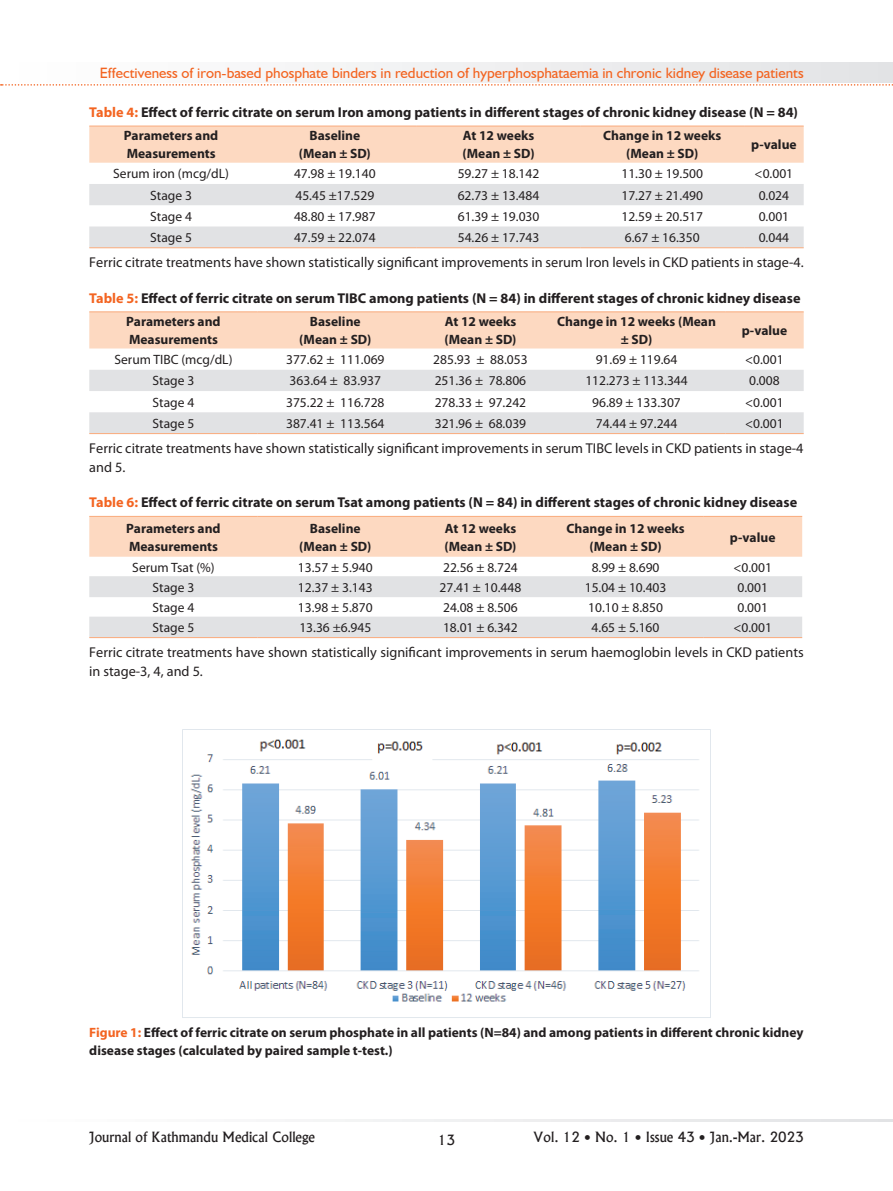
<style>
.page{position:relative;width:893px;height:1191px;background:#fff}
.page>*{position:absolute;margin:0;border:0;box-sizing:border-box;transform-origin:0 0}
.t1{font:15px "Humanist 521 BT";color:#f36421}
.t2{font:14.25px/18.8px "Myriad Pro";color:#231f20}
.t3{font:700 14.25px "Myriad Pro";color:#231f20}
.t4{font:13.5px "Myriad Pro";color:#231f20}
.t5{font:700 13.5px/18px "Myriad Pro";color:#231f20}
.t6{font:13.5px "Alaska";color:#231f20}
.s1{color:#f36421}
</style>
<div class="page">
<svg style="left:313px;top:1119px;width:580px;height:2px"></svg>
<div style="left:1px;top:63px;width:892px;height:20px;background:linear-gradient(to right,#fff,#e2e3e5)"></div>
<svg style="left:1px;top:84px;width:892px;height:2px"></svg>
<div style="left:89px;top:127px;width:715px;height:36px;background:#fdd9c1"></div>
<svg style="left:89px;top:184px;width:715px;height:63px;fill:#e1e2e4"></svg>
<hr style="left:89px;top:125px;width:164px;height:2px;background:#f9ad80">
<hr style="left:253px;top:125px;width:164px;height:2px;background:#f9ad80">
<hr style="left:417px;top:125px;width:163px;height:2px;background:#f9ad80">
<hr style="left:580px;top:125px;width:164px;height:2px;background:#f9ad80">
<hr style="left:744px;top:125px;width:60px;height:2px;background:#f9ad80">
<hr style="left:89px;top:247px;width:164px;height:1px;background:#f9ad80">
<hr style="left:253px;top:247px;width:164px;height:1px;background:#f9ad80">
<hr style="left:417px;top:247px;width:163px;height:1px;background:#f9ad80">
<hr style="left:580px;top:247px;width:164px;height:1px;background:#f9ad80">
<hr style="left:744px;top:247px;width:60px;height:1px;background:#f9ad80">
<div style="left:89px;top:312px;width:715px;height:36px;background:#fdd9c1"></div>
<svg style="left:89px;top:370px;width:715px;height:63px;fill:#e1e2e4"></svg>
<hr style="left:89px;top:311px;width:169px;height:1px;background:#f9ad80">
<hr style="left:258px;top:311px;width:155px;height:1px;background:#f9ad80">
<hr style="left:413px;top:311px;width:135px;height:1px;background:#f9ad80">
<hr style="left:548px;top:311px;width:177px;height:1px;background:#f9ad80">
<hr style="left:725px;top:311px;width:79px;height:1px;background:#f9ad80">
<hr style="left:89px;top:433px;width:169px;height:1px;background:#f9ad80">
<hr style="left:258px;top:433px;width:155px;height:1px;background:#f9ad80">
<hr style="left:413px;top:433px;width:135px;height:1px;background:#f9ad80">
<hr style="left:548px;top:433px;width:177px;height:1px;background:#f9ad80">
<hr style="left:725px;top:433px;width:79px;height:1px;background:#f9ad80">
<div style="left:89px;top:517px;width:713px;height:40px;background:#fdd9c1"></div>
<svg style="left:89px;top:576px;width:713px;height:61px;fill:#e1e2e4"></svg>
<hr style="left:89px;top:516px;width:169px;height:1px;background:#f9ad80">
<hr style="left:258px;top:516px;width:155px;height:1px;background:#f9ad80">
<hr style="left:413px;top:516px;width:135px;height:1px;background:#f9ad80">
<hr style="left:548px;top:516px;width:155px;height:1px;background:#f9ad80">
<hr style="left:703px;top:516px;width:99px;height:1px;background:#f9ad80">
<hr style="left:89px;top:637px;width:169px;height:1px;background:#f9ad80">
<hr style="left:258px;top:637px;width:155px;height:1px;background:#f9ad80">
<hr style="left:413px;top:637px;width:135px;height:1px;background:#f9ad80">
<hr style="left:548px;top:637px;width:155px;height:1px;background:#f9ad80">
<hr style="left:703px;top:637px;width:99px;height:1px;background:#f9ad80">
<img style="left:183px;top:729px;width:527px;height:289px">
<p class="t1" style="left:100px;top:63px;width:705px">Effectiveness of iron-based phosphate binders in reduction of hyperphosphataemia in chronic kidney disease patients</p>
<p class="t3" style="left:89px;top:103px;width:710px"><span class="s1">Table 4:</span> Effect of ferric citrate on serum Iron among patients in different stages of chronic kidney disease (N = 84)</p>
<p class="t5" style="left:124px;top:126px;width:96px">Parameters and<br>Measurements</p>
<p class="t5" style="left:299px;top:126px;width:74px;text-align:center">Baseline (Mean ± SD)</p>
<p class="t5" style="left:463px;top:126px;width:74px">At 12 weeks (Mean ± SD)</p>
<p class="t5" style="left:603px;top:126px;width:120px;text-align:center">Change in 12 weeks (Mean ± SD)</p>
<p class="t5" style="left:751px;top:135px;width:47px">p-value</p>
<p class="t4" style="left:113px;top:165px;width:117px">Serum iron (mcg/dL)</p>
<p class="t4" style="left:294px;top:165px;width:83px">47.98 ± 19.140</p>
<p class="t4" style="left:458px;top:165px;width:83px">59.27 ± 18.142</p>
<p class="t4" style="left:621px;top:165px;width:83px">11.30 ± 19.500</p>
<p class="t4" style="left:755px;top:165px;width:40px">&lt;0.001</p>
<p class="t4" style="left:150px;top:187px;width:43px">Stage 3</p>
<p class="t4" style="left:295px;top:187px;width:80px">45.45 ±17.529</p>
<p class="t4" style="left:458px;top:187px;width:83px">62.73 ± 13.484</p>
<p class="t4" style="left:621px;top:187px;width:83px">17.27 ± 21.490</p>
<p class="t4" style="left:759px;top:187px;width:32px">0.024</p>
<p class="t4" style="left:150px;top:208px;width:43px">Stage 4</p>
<p class="t4" style="left:294px;top:208px;width:83px">48.80 ± 17.987</p>
<p class="t4" style="left:458px;top:208px;width:83px">61.39 ± 19.030</p>
<p class="t4" style="left:621px;top:208px;width:83px">12.59 ± 20.517</p>
<p class="t4" style="left:759px;top:208px;width:32px">0.001</p>
<p class="t4" style="left:150px;top:229px;width:43px">Stage 5</p>
<p class="t4" style="left:294px;top:229px;width:83px">47.59 ± 22.074</p>
<p class="t4" style="left:458px;top:229px;width:83px">54.26 ± 17.743</p>
<p class="t4" style="left:625px;top:229px;width:76px">6.67 ± 16.350</p>
<p class="t4" style="left:759px;top:229px;width:32px">0.044</p>
<p class="t2" style="left:89px;top:253px;width:716px">Ferric citrate treatments have shown statistically significant improvements in serum Iron levels in CKD patients in stage-4.</p>
<p class="t3" style="left:89px;top:289px;width:713px"><span class="s1">Table 5:</span> Effect of ferric citrate on serum TIBC among patients (N = 84) in different stages of chronic kidney disease</p>
<p class="t5" style="left:126px;top:312px;width:96px">Parameters and<br>Measurements</p>
<p class="t5" style="left:299px;top:312px;width:74px;text-align:center">Baseline (Mean ± SD)</p>
<p class="t5" style="left:444px;top:312px;width:74px">At 12 weeks (Mean ± SD)</p>
<p class="t5" style="left:557px;top:312px;width:160px;text-align:center">Change in 12 weeks (Mean ± SD)</p>
<p class="t5" style="left:742px;top:321px;width:47px">p-value</p>
<p class="t4" style="left:114px;top:351px;width:120px">Serum TIBC (mcg/dL)</p>
<p class="t4" style="left:286px;top:351px;width:100px">377.62 ± 111.069</p>
<p class="t4" style="left:433px;top:351px;width:96px">285.93 ± 88.053</p>
<p class="t4" style="left:596px;top:351px;width:83px">91.69 ± 119.64</p>
<p class="t4" style="left:745px;top:351px;width:40px">&lt;0.001</p>
<p class="t4" style="left:153px;top:372px;width:43px">Stage 3</p>
<p class="t4" style="left:290px;top:372px;width:93px">363.64 ± 83.937</p>
<p class="t4" style="left:435px;top:372px;width:93px">251.36 ± 78.806</p>
<p class="t4" style="left:585px;top:372px;width:104px">112.273 ± 113.344</p>
<p class="t4" style="left:749px;top:372px;width:32px">0.008</p>
<p class="t4" style="left:153px;top:394px;width:43px">Stage 4</p>
<p class="t4" style="left:286px;top:394px;width:100px">375.22 ± 116.728</p>
<p class="t4" style="left:435px;top:394px;width:93px">278.33 ± 97.242</p>
<p class="t4" style="left:592px;top:394px;width:90px">96.89 ± 133.307</p>
<p class="t4" style="left:745px;top:394px;width:40px">&lt;0.001</p>
<p class="t4" style="left:153px;top:415px;width:43px">Stage 5</p>
<p class="t4" style="left:286px;top:415px;width:100px">387.41 ± 113.564</p>
<p class="t4" style="left:435px;top:415px;width:93px">321.96 ± 68.039</p>
<p class="t4" style="left:596px;top:415px;width:83px">74.44 ± 97.244</p>
<p class="t4" style="left:745px;top:415px;width:40px">&lt;0.001</p>
<p class="t2" style="left:89px;top:438px;width:716px">Ferric citrate treatments have shown statistically significant improvements in serum TIBC levels in CKD patients in stage-4 and 5.</p>
<p class="t3" style="left:89px;top:493px;width:709px"><span class="s1">Table 6:</span> Effect of ferric citrate on serum Tsat among patients (N = 84) in different stages of chronic kidney disease</p>
<p class="t5" style="left:126px;top:518px;width:96px">Parameters and<br>Measurements</p>
<p class="t5" style="left:299px;top:518px;width:74px;text-align:center">Baseline (Mean ± SD)</p>
<p class="t5" style="left:444px;top:518px;width:74px">At 12 weeks (Mean ± SD)</p>
<p class="t5" style="left:566px;top:518px;width:120px;text-align:center">Change in 12 weeks (Mean ± SD)</p>
<p class="t5" style="left:730px;top:527px;width:47px">p-value</p>
<p class="t4" style="left:132px;top:558px;width:84px">Serum Tsat (%)</p>
<p class="t4" style="left:298px;top:558px;width:76px">13.57 ± 5.940</p>
<p class="t4" style="left:443px;top:558px;width:76px">22.56 ± 8.724</p>
<p class="t4" style="left:592px;top:558px;width:69px">8.99 ± 8.690</p>
<p class="t4" style="left:733px;top:558px;width:40px">&lt;0.001</p>
<p class="t4" style="left:153px;top:579px;width:43px">Stage 3</p>
<p class="t4" style="left:298px;top:579px;width:76px">12.37 ± 3.143</p>
<p class="t4" style="left:440px;top:579px;width:83px">27.41 ± 10.448</p>
<p class="t4" style="left:585px;top:579px;width:83px">15.04 ± 10.403</p>
<p class="t4" style="left:737px;top:579px;width:32px">0.001</p>
<p class="t4" style="left:153px;top:599px;width:43px">Stage 4</p>
<p class="t4" style="left:298px;top:599px;width:76px">13.98 ± 5.870</p>
<p class="t4" style="left:443px;top:599px;width:76px">24.08 ± 8.506</p>
<p class="t4" style="left:588px;top:599px;width:76px">10.10 ± 8.850</p>
<p class="t4" style="left:737px;top:599px;width:32px">0.001</p>
<p class="t4" style="left:153px;top:619px;width:43px">Stage 5</p>
<p class="t4" style="left:299px;top:619px;width:73px">13.36 ±6.945</p>
<p class="t4" style="left:443px;top:619px;width:76px">18.01 ± 6.342</p>
<p class="t4" style="left:592px;top:619px;width:69px">4.65 ± 5.160</p>
<p class="t4" style="left:733px;top:619px;width:40px">&lt;0.001</p>
<p class="t2" style="left:89px;top:642px;width:716px">Ferric citrate treatments have shown statistically significant improvements in serum haemoglobin levels in CKD patients in stage-3, 4, and 5.</p>
<p class="t5" style="left:89px;top:1023px;width:716px"><span class="s1">Figure 1:</span> Effect of ferric citrate on serum phosphate in all patients (N=84) and among patients in different chronic kidney disease stages (calculated by paired sample t-test.)</p>
<p class="t6" style="left:89px;top:1129px;width:227px">Journal of Kathmandu Medical College</p>
<p class="t6" style="left:438px;top:1131px;width:19px">13</p>
<p class="t6" style="left:533px;top:1129px;width:272px">Vol. 12 • No. 1 • Issue 43 • Jan.-Mar. 2023</p>
</div>
